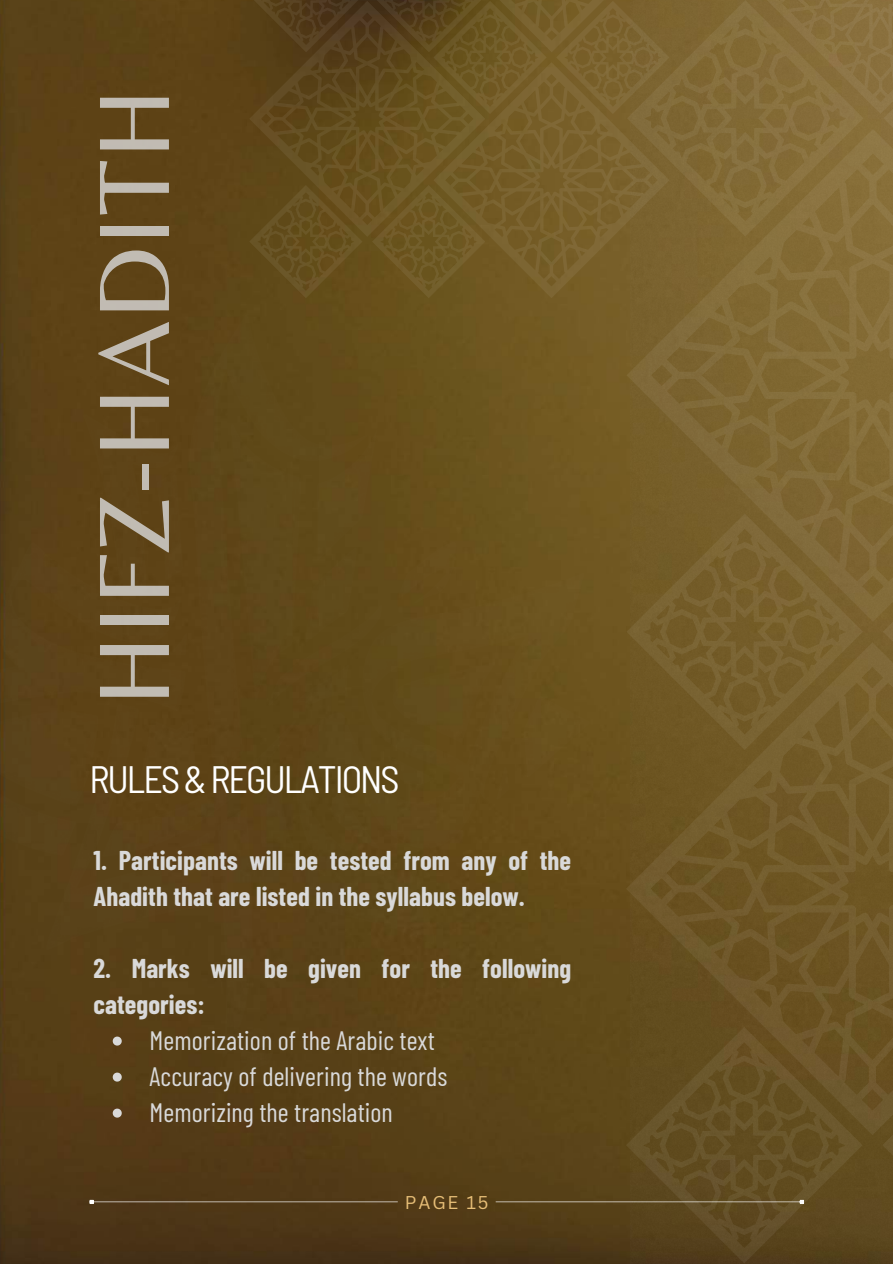
<style>
.page{position:relative;width:893px;height:1264px;background:#fff}
.page>*{position:absolute;margin:0;border:0;box-sizing:border-box;transform-origin:0 0}
.t1{font:104.1px "Belleza";letter-spacing:.01em;color:#d9d9d9}
.t2{font:semi-condensed 38.1px "Barlow";letter-spacing:-.05em;color:#fff}
.t3{font:700 26.55px/36px "Barlow Condensed";letter-spacing:.005em;color:#d9d9d9}
.t4{font:26.55px/36px "Barlow Condensed";letter-spacing:.005em;color:#d9d9d9}
.t5{font:18px "Canva Sans";letter-spacing:.105em;color:#e7be77}
</style>
<div class="page">
<img style="left:0;top:0;width:626px;height:1263px">
<img style="left:0;top:276px;width:626px;height:850px">
<svg style="left:113px;top:1036px;width:9px;height:9px"></svg>
<svg style="left:113px;top:1072px;width:9px;height:9px"></svg>
<svg style="left:113px;top:1108px;width:9px;height:9px"></svg>
<svg style="left:485px;top:114px;width:145px;height:184px;background:#785f2a"></svg>
<svg style="left:249px;top:1px;width:236px;height:236px;background:#60491d"></svg>
<svg style="left:249px;top:185px;width:113px;height:113px;background:#644e1d"></svg>
<svg style="left:372px;top:185px;width:113px;height:113px;background:#6e5822"></svg>
<svg style="left:372px;top:0;width:258px;height:114px;background:#6e5726"></svg>
<hr style="left:94px;top:1201px;width:705px;height:1px;background:#fff">
<svg style="left:89px;top:1199px;width:5px;height:5px"></svg>
<img style="left:630px;top:0;width:262px;height:1263px">
<h1 class="t1" style="left:72px;top:706px;width:619px;rotate:-90deg">HIFZ-HADITH</h1>
<h2 class="t2" style="left:89px;top:754px;width:312px">RULES&amp;REGULATIONS</h2>
<p class="t3" style="left:94px;top:841px;width:479px">1. Participants will be tested from any of the<br>Ahadith that are listed in the syllabus below.</p>
<p class="t3" style="left:94px;top:949px;width:479px">2. Marks will be given for the following categories:</p>
<p class="t4" style="left:150px;top:1021px;width:299px">Memorization of the Arabic text<br>Accuracy of delivering the words<br>Memorizing the translation</p>
<p class="t5" style="left:405px;top:1189px;width:85px">PAGE 15</p>
</div>
